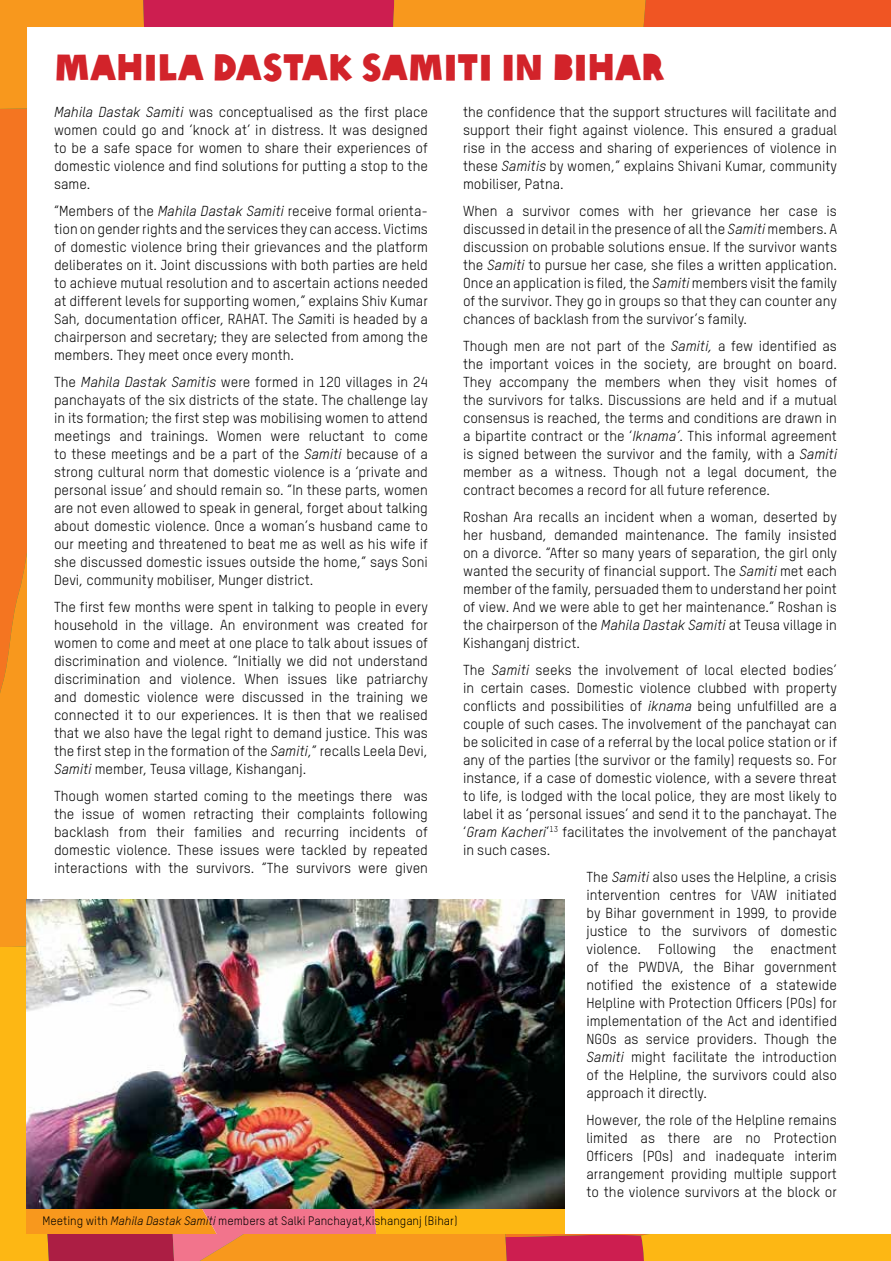
<style>
.page{position:relative;width:891px;height:1261px;background:#fff}
.page>*{position:absolute;margin:0;border:0;box-sizing:border-box;transform-origin:0 0}
.t1{font:36px "Oxfam Global Headline";color:#d2232a}
.t2{font:700 15px "Oxfam TSTARPRO";color:#000}
.t3{font:14.25px/18px "Oxfam TSTARPRO";color:#000;text-align:justify}
.t4{font:12px "Oxfam TSTARPRO";color:#000}
.s1{font-style:italic}
</style>
<div class="page">
<svg style="left:0;top:0;width:891px;height:107px;background:#ea672b"></svg>
<svg style="left:0;top:107px;width:27px;height:838px;background:#f5821f"></svg>
<div style="left:27px;top:27px;width:864px;height:1206px;background:#fff"></div>
<svg style="left:0;top:945px;width:891px;height:315px"></svg>
<img style="left:27px;top:899px;width:538px;height:309px">
<h1 class="t1" style="left:54px;top:37px;width:612px">MAHILA DASTAK SAMITI IN BIHAR</h1>
<p class="t3" style="left:463px;top:102px;width:375px">the confidence that the support structures will facilitate and support their fight against violence. This ensured a gradual rise in the access and sharing of experiences of violence in these <span class="s1">Samitis</span> by women,” explains Shivani Kumar, community mobiliser, Patna.</p>
<p class="t3" style="left:463px;top:201px;width:376px">When a survivor comes with her grievance her case is discussed in detail in the presence of all the <span class="s1">Samiti</span> members. A discussion on probable solutions ensue. If the survivor wants the <span class="s1">Samiti</span> to pursue her case, she files a written application.<br>Once an application is filed, the <span class="s1">Samiti</span> members visit the family of the survivor. They go in groups so that they can counter any chances of backlash from the survivor’s family.</p>
<p class="t3" style="left:463px;top:336px;width:376px">Though men are not part of the <span class="s1">Samiti,</span> a few identified as the important voices in the society, are brought on board.<br>They accompany the members when they visit homes of the survivors for talks. Discussions are held and if a mutual consensus is reached, the terms and conditions are drawn in a bipartite contract or the ‘<span class="s1">Iknama’</span>. This informal agreement is signed between the survivor and the family, with a <span class="s1">Samiti </span>member as a witness. Though not a legal document, the contract becomes a record for all future reference.</p>
<p class="t3" style="left:463px;top:507px;width:376px">Roshan Ara recalls an incident when a woman, deserted by her husband, demanded maintenance. The family insisted on a divorce. “After so many years of separation, the girl only wanted the security of financial support. The <span class="s1">Samiti</span> met each member of the family, persuaded them to understand her point of view. And we were able to get her maintenance.” Roshan is the chairperson of the <span class="s1">Mahila Dastak Samiti</span> at Teusa village in Kishanganj district.</p>
<p class="t3" style="left:463px;top:660px;width:376px">The <span class="s1">Samiti</span> seeks the involvement of local elected bodies’ in certain cases. Domestic violence clubbed with property conflicts and possibilities of <span class="s1">iknama</span> being unfulfilled are a couple of such cases. The involvement of the panchayat can be solicited in case of a referral by the local police station or if any of the parties (the survivor or the family) requests so. For instance, if a case of domestic violence, with a severe threat to life, is lodged with the local police, they are most likely to label it as ‘personal issues’ and send it to the panchayat. The ‘<span class="s1">Gram Kacheri</span>’<sup>13</sup> facilitates the involvement of the panchayat in such cases.</p>
<p class="t3" style="left:586px;top:867px;width:252px">The <span class="s1">Samiti</span> also uses the Helpline, a crisis intervention centres for VAW initiated by Bihar government in 1999, to provide justice to the survivors of domestic violence. Following the enactment of the PWDVA, the Bihar government notified the existence of a statewide Helpline with Protection Officers (POs) for implementation of the Act and identified NGOs as service providers. Though the <span class="s1">Samiti</span> might facilitate the introduction of the Helpline, the survivors could also approach it directly.</p>
<p class="t3" style="left:586px;top:1110px;width:252px">However, the role of the Helpline remains limited as there are no Protection Officers (POs) and inadequate interim arrangement providing multiple support to the violence survivors at the block or</p>
<p class="t4" style="left:42px;top:1213px;width:416px">Meeting with <span class="s1">Mahila Dastak Samiti</span> members at Salki Panchayat,Kishanganj (Bihar)</p>
<p class="t3" style="left:54px;top:102px;width:375px"><span class="s1">Mahila Dastak Samiti</span> was conceptualised as the first place women could go and ‘knock at’ in distress. It was designed to be a safe space for women to share their experiences of domestic violence and find solutions for putting a stop to the same.</p>
<p class="t3" style="left:54px;top:201px;width:376px;text-align:left">“Members of the <span class="s1">Mahila Dastak Samiti</span> receive formal orienta&shy;tion on gender rights and the services they can access. Victims of domestic violence bring their grievances and the platform deliberates on it. Joint discussions with both parties are held to achieve mutual resolution and to ascertain actions needed at different levels for supporting women,” explains Shiv Kumar Sah, documentation officer, RAHAT. The <span class="s1">Sa</span>miti is headed by a chairperson and secretary; they are selected from among the members. They meet once every month.</p>
<p class="t3" style="left:54px;top:372px;width:376px">The <span class="s1">Mahila Dastak Samitis</span> were formed in 120 villages in 24 panchayats of the six districts of the state. The challenge lay in its formation; the first step was mobilising women to attend meetings and trainings. Women were reluctant to come to these meetings and be a part of the <span class="s1">Samiti</span> because of a strong cultural norm that domestic violence is a ‘private and personal issue’ and should remain so. “In these parts, women are not even allowed to speak in general, forget about talking about domestic violence. Once a woman’s husband came to our meeting and threatened to beat me as well as his wife if she discussed domestic issues outside the home,” says Soni Devi, community mobiliser, Munger district.</p>
<p class="t3" style="left:54px;top:597px;width:375px">The first few months were spent in talking to people in every household in the village. An environment was created for women to come and meet at one place to talk about issues of discrimination and violence. “Initially we did not understand discrimination and violence. When issues like patriarchy and domestic violence were discussed in the training we connected it to our experiences. It is then that we realised that we also have the legal right to demand justice. This was the first step in the formation of the <span class="s1">Samiti</span>,” recalls Leela Devi, <span class="s1">Samiti</span> member, Teusa village, Kishanganj.</p>
<p class="t3" style="left:54px;top:786px;width:375px">Though women started coming to the meetings there was the issue of women retracting their complaints following backlash from their families and recurring incidents of domestic violence. These issues were tackled by repeated interactions with the survivors. “The survivors were given</p>
<p class="t2" style="left:428px;top:1205px;width:9px">2</p>
</div>
